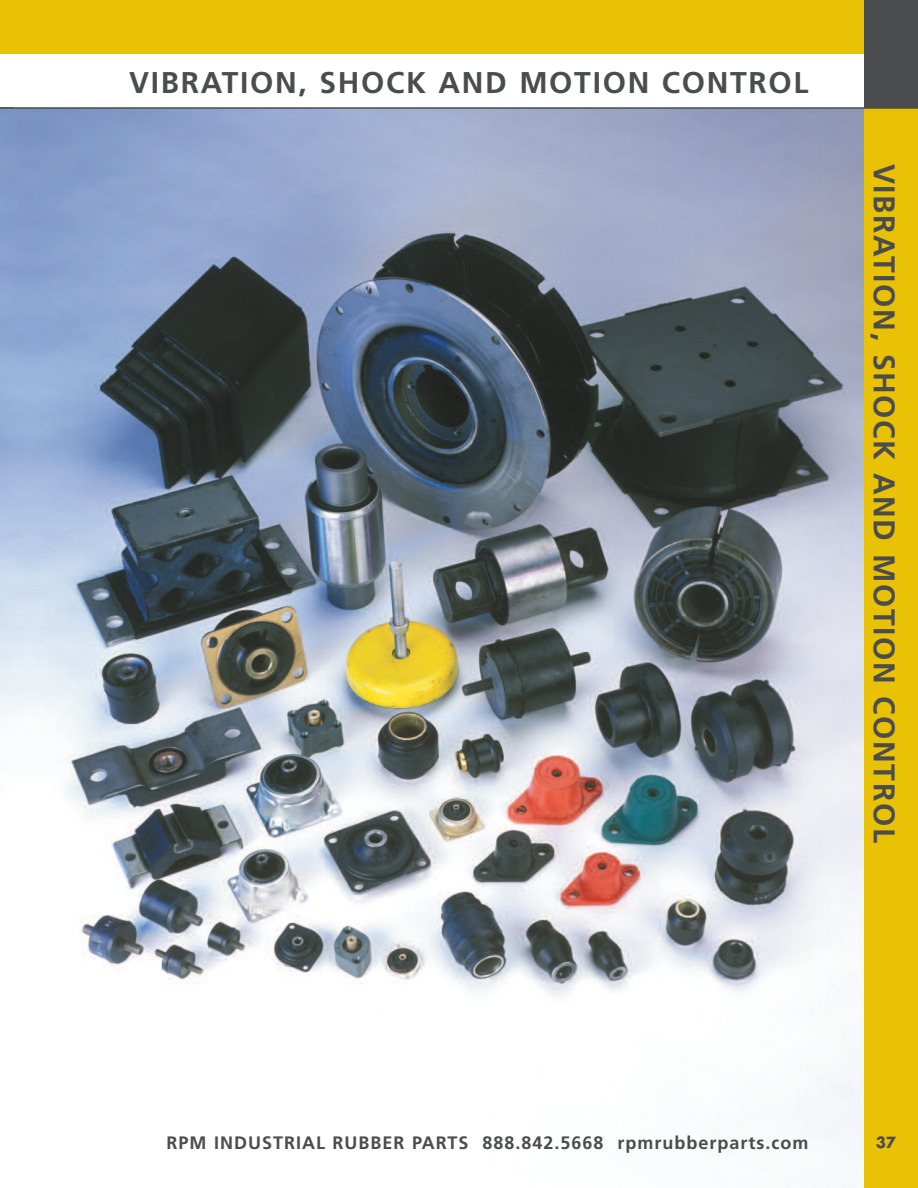
<style>
.page{position:relative;width:918px;height:1188px;background:#fff}
.page>*{position:absolute;margin:0;border:0;box-sizing:border-box;transform-origin:0 0}
.t1{font:700 30px "Frutiger";letter-spacing:.055em;color:#4b4c4d}
.t2{font:700 18px "Frutiger";letter-spacing:.055em;color:#4b4c4d}
.t3{font:700 15px "Futura";color:#4b4c4d}
</style>
<div class="page">
<div style="left:0;top:0;width:918px;height:54px;background:#e9c105"></div>
<div style="left:864px;top:0;width:54px;height:1188px;background:#e9c105"></div>
<div style="left:864px;top:0;width:54px;height:108px;background:#4b4c4d"></div>
<img style="left:0;top:109px;width:864px;height:1079px">
<hr style="left:0;top:107px;width:918px;height:2px;background:#4b4c4d">
<p class="t1" style="left:129px;top:70px;width:681px">VIBRATION, SHOCK AND MOTION CONTROL</p>
<p class="t1" style="left:896px;top:164px;width:681px;rotate:90deg">VIBRATION, SHOCK AND MOTION CONTROL</p>
<p class="t2" style="left:167px;top:1136px;width:643px">RPM INDUSTRIAL RUBBER PARTS 888.842.5668 rpmrubberparts.com</p>
<p class="t3" style="left:876px;top:1135px;width:22px">37</p>
</div>
